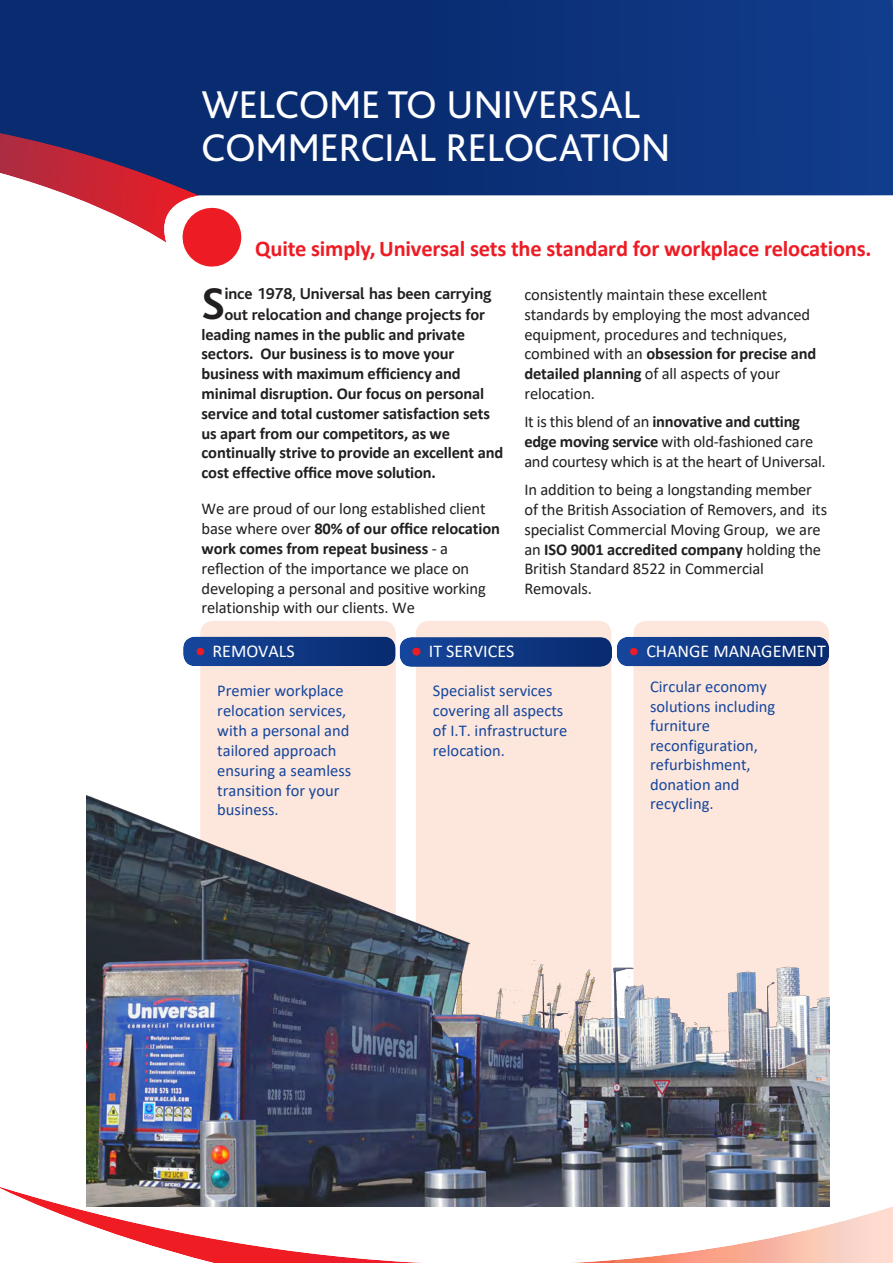
<style>
.page{position:relative;width:893px;height:1263px;background:#fff}
.page>*{position:absolute;margin:0;border:0;box-sizing:border-box;transform-origin:0 0}
.t1{font:700 46.5px "Bliss";color:#221f1f}
.t2{font:40.5px/43.5px "Bliss Caps";color:#fff}
.t3{font:300 39px "Bliss Caps";color:#ed1c24}
.t4{font:700 22.5px "Calibri";letter-spacing:-.01em;color:#ed1c24}
.t5{font:18px "Calibri";color:#fff}
.t6{font:16.5px/19.8px "Calibri";letter-spacing:-.01em;color:#221f1f}
.t7{font:700 16.5px/19.8px "Calibri";letter-spacing:-.01em;color:#221f1f}
.t8{font:16.5px/19.8px "Calibri";color:#15469d}
.t9{font:700 16.5px/20.5px "Bliss";letter-spacing:-.01em;color:#221f1f}
.s1{font-family:"Calibri"}
.s2{font-weight:700}
.s3{font-family:"Bliss Caps";font-weight:300;font-size:39px;color:#ed1c24}
</style>
<div class="page">
<img style="left:0;top:0;width:893px;height:196px">
<svg style="left:183px;top:207px;width:59px;height:60px"></svg>
<img style="left:0;top:133px;width:199px;height:110px">
<div style="left:200px;top:621px;width:196px;height:465px;background:#fde7dc;border-radius:13px"></div>
<img style="left:183px;top:636px;width:213px;height:30px">
<div style="left:633px;top:621px;width:196px;height:464px;background:#fde7dc;border-radius:13px"></div>
<img style="left:617px;top:637px;width:212px;height:29px">
<div style="left:416px;top:621px;width:195px;height:464px;background:#fde7dc;border-radius:13px"></div>
<img style="left:400px;top:637px;width:212px;height:30px">
<img style="left:0;top:1187px;width:893px;height:76px">
<img style="left:86px;top:778px;width:743px;height:428px">
<h2 class="t2" style="left:202px;top:82px;width:470px">WELCOME TO UNIVERSAL<br>COMMERCIAL RELOCATION</h2>
<h3 class="t4" style="left:255px;top:232px;width:618px">Quite simply, Universal sets the standard for workplace relocations.</h3>
<h1 class="t1" style="left:202px;top:286px;width:25px">S</h1>
<p class="t9" style="left:224px;top:285px;width:268px">ince 1978, Universal has been carrying out relocation <span class="s1">and change</span> projects <span class="s1">for</span></p>
<p class="t7" style="left:202px;top:324px;width:303px">leading names in the public and private sectors. Our business is to move your business with maximum efficiency and minimal disruption. Our focus on personal service and total customer satisfaction sets us apart from our competitors, as we continually strive to provide an excellent and cost effective office move solution.</p>
<p class="t6" style="left:202px;top:498px;width:300px">We are proud of our long established client base where over <span class="s2">80% of our office relocation work comes from repeat business</span> - a reflection of the importance we place on developing a personal and positive working relationship with our clients. We</p>
<p class="t6" style="left:524px;top:284px;width:294px">consistently maintain these excellent standards by employing the most advanced equipment, procedures and techniques, combined with an <span class="s2">obsession for precise and detailed planning</span> of all aspects of your relocation.</p>
<p class="t6" style="left:524px;top:411px;width:303px">It is this blend of an <span class="s2">innovative and cutting edge moving service</span> with old-fashioned care and courtesy which is at the heart of Universal.</p>
<p class="t6" style="left:524px;top:479px;width:304px">In addition to being a longstanding member of the British Association of Removers, and its specialist Commercial Moving Group, we are an <span class="s2">ISO 9001 accredited company</span> holding the British Standard 8522 in Commercial Removals.</p>
<p class="t5" style="left:195px;top:638px;width:101px"><span class="s3">•</span> REMOVALS</p>
<p class="t5" style="left:429px;top:638px;width:87px">IT SERVICES</p>
<h3 class="t3" style="left:411px;top:630px;width:13px">•</h3>
<p class="t5" style="left:628px;top:638px;width:199px"><span class="s3">•</span> CHANGE MANAGEMENT</p>
<p class="t8" style="left:217px;top:681px;width:135px">Premier workplace relocation services, with a personal and tailored approach ensuring a seamless transition for your business.</p>
<p class="t8" style="left:433px;top:681px;width:136px">Specialist services covering all aspects of I.T. infrastructure relocation.</p>
<p class="t8" style="left:650px;top:676px;width:127px">Circular economy solutions including furniture reconfiguration, refurbishment, donation and recycling.</p>
</div>
